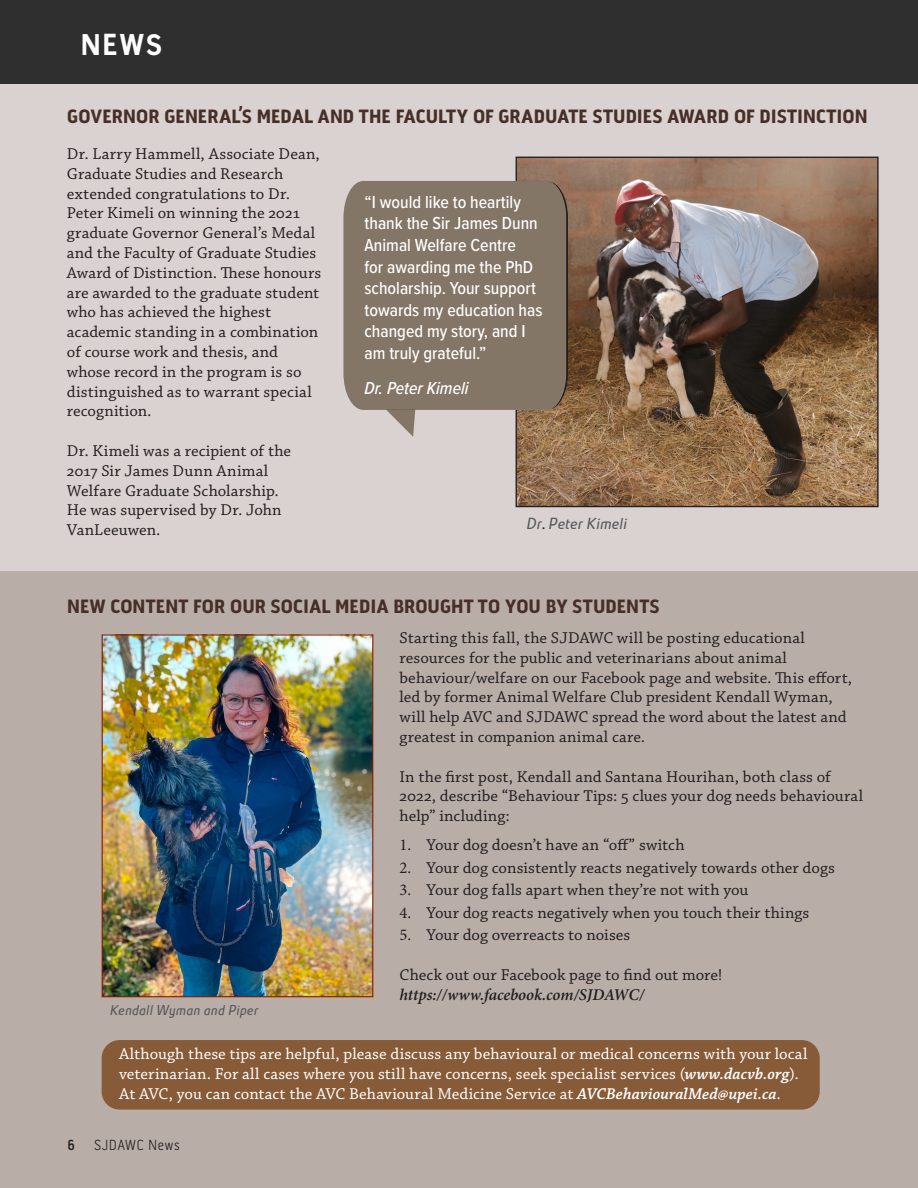
<style>
.page{position:relative;width:918px;height:1188px;background:#d6cecb}
.page>*{position:absolute;margin:0;border:0;box-sizing:border-box;transform-origin:0 0}
.t1{font:600 39px "Pill Gothic 300 mg";color:#fff}
.t2{font:700 24px "Pill Gothic 300 mg";letter-spacing:-.025em;color:#462f28}
.t3{font:500 18px/21.6px "Proxima Nova Cond";color:#fff}
.t4{font:italic 500 18px "Proxima Nova Cond";color:#fff}
.t5{font:16.5px/19.8px "Chaparral Pro Capt";letter-spacing:.005em;color:#231f20}
.t6{font:16.5px/19.8px "Chaparral Pro Capt";letter-spacing:.005em;color:#fff}
.t7{font:italic 600 16.5px "Minion Pro";letter-spacing:-.005em;color:#231f20}
.t8{font:italic 15px "Absolut Pro";letter-spacing:.015em;color:#57585a}
.t9{font:300 15px "Pill Gothic 300 mg";letter-spacing:.04em;color:#231f20}
.t10{font:600 15px "Pill Gothic 300 mg";color:#231f20}
.t11{font:italic 13.35px "Absolut Pro";letter-spacing:.02em;color:#57585a}
.s1{font-family:"Chaparral Pro Capt";font-style:normal;font-size:16.5px;color:#231f20}
.s2{font-family:"Minion Pro"}
.s3{font-family:"Chaparral Pro";font-weight:600;font-style:italic}
</style>
<div class="page">
<div style="left:0;top:571px;width:918px;height:617px;background:#b9ada8"></div>
<div style="left:102px;top:1040px;width:718px;height:70px;background:#885b38;border-radius:18px"></div>
<div style="left:0;top:0;width:918px;height:83px;background:#2f2f2f"></div>
<img style="left:518px;top:159px;width:359px;height:346px">
<div style="left:343px;top:181px;width:223px;height:229px;background:#847666"></div>
<img style="left:104px;top:636px;width:267px;height:359px">
<div style="left:102px;top:634px;width:271px;height:363px;border:1px solid #891c02"></div>
<svg style="left:386px;top:410px;width:29px;height:27px"></svg>
<p class="t1" style="left:80px;top:26px;width:85px">NEWS</p>
<p class="t2" style="left:67px;top:100px;width:802px">Governor General’s Medal and the Faculty of Graduate Studies Award of Distinction</p>
<p class="t5" style="left:67px;top:145px;width:256px">Dr. Larry Hammell, Associate Dean,<br>Graduate Studies and Research extended congratulations to Dr.<br>Peter Kimeli on winning the 2021 graduate Governor General’s Medal and the Faculty of Graduate Studies<br>Award of Distinction. These honours are awarded to the graduate student who has achieved the highest academic standing in a combination of course work and thesis, and whose record in the program is so distinguished as to warrant special recognition.</p>
<p class="t5" style="left:67px;top:442px;width:226px">Dr. Kimeli was a recipient of the<br>2017 Sir James Dunn Animal<br>Welfare Graduate Scholarship.<br>He was supervised by Dr. John<br>VanLeeuwen.</p>
<p class="t3" style="left:365px;top:190px;width:179px">“I would like to heartily thank the Sir James Dunn<br>Animal Welfare Centre<br>for awarding me the PhD scholarship. Your support towards my education has changed my story, and I am truly grateful.”</p>
<p class="t4" style="left:365px;top:375px;width:106px">Dr. Peter Kimeli</p>
<p class="t8" style="left:528px;top:518px;width:102px">Dr<span class="s1">.</span> Peter Kimeli</p>
<p class="t2" style="left:67px;top:590px;width:594px">New content for our social media brought to you by students</p>
<p class="t5" style="left:400px;top:628px;width:454px">Starting this fall, the SJDAWC will be posting educational resources for the public and veterinarians about animal behaviour/welfare on our Facebook page and website. This effort, led by former Animal Welfare Club president Kendall Wyman, will help AVC and SJDAWC spread the word about the latest and greatest in companion animal care.</p>
<p class="t5" style="left:400px;top:767px;width:465px">In the first post, Kendall and Santana Hourihan, both class of<br>2022, describe “Behaviour Tips: 5 clues your dog needs behavioural help” including:</p>
<p class="t5" style="left:400px;top:836px;width:287px"><span class="s2">1.</span> Your dog doesn’t have an “off” switch</p>
<p class="t5" style="left:400px;top:858px;width:437px"><span class="s2">2.</span> Your dog consistently reacts negatively towards other dogs</p>
<p class="t5" style="left:400px;top:881px;width:350px"><span class="s2">3.</span> Your dog falls apart when they’re not with you</p>
<p class="t5" style="left:400px;top:903px;width:411px"><span class="s2">4.</span> Your dog reacts negatively when you touch their things</p>
<p class="t5" style="left:400px;top:926px;width:232px"><span class="s2">5.</span> Your dog overreacts to noises</p>
<p class="t5" style="left:400px;top:965px;width:325px">Check out our Facebook page to find out more!</p>
<p class="t7" style="left:400px;top:983px;width:246px">https://www.facebook.com/SJDAWC/</p>
<p class="t11" style="left:111px;top:1005px;width:150px">Kendall Wyman and Piper</p>
<p class="t6" style="left:119px;top:1044px;width:690px">Although these tips are helpful, please discuss any behavioural or medical concerns with your local veterinarian. For all cases where you still have concerns, seek specialist services (<span class="s3">www.dacvb.org</span>).<br>At AVC, you can contact the AVC Behavioural Medicine Service at <span class="s3">AVCBehaviouralMed@upei.ca</span>.</p>
<p class="t10" style="left:68px;top:1139px;width:9px">6</p>
<p class="t9" style="left:94px;top:1139px;width:87px">SJDAWC News</p>
</div>
